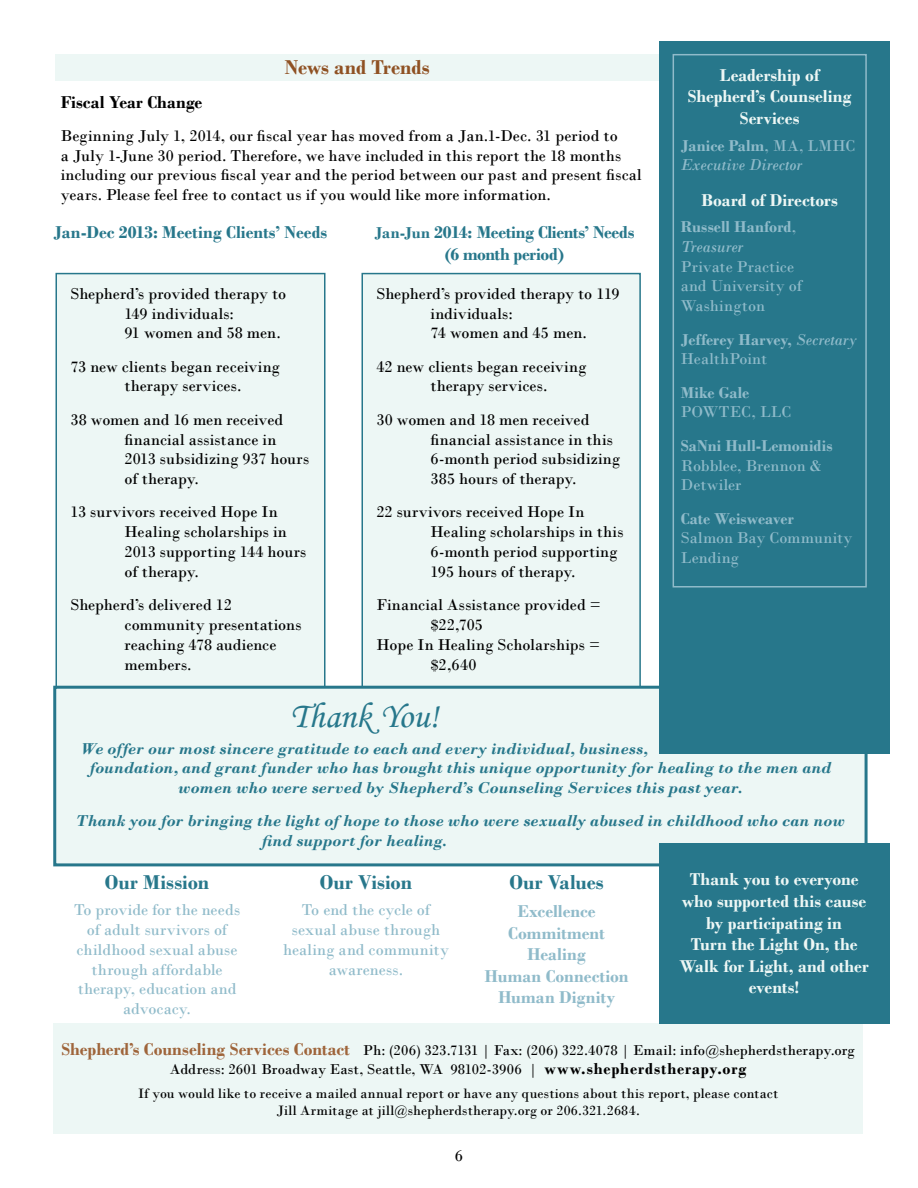
<style>
.page{position:relative;width:918px;height:1188px;background:#fff}
.page>*{position:absolute;margin:0;border:0;box-sizing:border-box;transform-origin:0 0}
.t1{font:36px "Monotype Corsiva";letter-spacing:-.005em;color:#27778b}
.t2{font:700 21px "Bodoni";letter-spacing:.005em;color:#27778b}
.t3{font:700 21px "Bodoni";letter-spacing:-.005em;color:#8f5123}
.t4{font:700 18px/21.6px "Bodoni";color:#edf7f5;text-align:center}
.t5{font:700 18px/21.6px "Bodoni";letter-spacing:.005em;color:#90bbca;text-align:center}
.t6{font:700 18px/21.6px "Bodoni";letter-spacing:-.015em;color:#27778b;text-align:center}
.t7{font:700 18px "Bodoni";letter-spacing:.005em;color:#27778b}
.t8{font:700 18px "Bodoni";letter-spacing:.005em;color:#000}
.t9{font:16.5px/19.8px "Bodoni";letter-spacing:.005em;color:#000}
.t10{font:italic 700 16.5px/19.8px "Bodoni";color:#27778b}
.t11{font:16.5px/19.8px "Bodoni";color:#90bbca}
.t12{font:700 16.5px/19.8px "Bodoni";letter-spacing:.005em;color:#90bbca}
.t13{font:italic 16.5px/19.8px "Bodoni";color:#90bbca}
.t14{font:15px/19.8px "Bodoni";letter-spacing:.005em;color:#000;text-align:center}
.t15{font:14.25px/17.1px "Bodoni";letter-spacing:.01em;color:#000;text-align:center}
.s1{font-size:16.5px}
.s2{font-weight:700;font-style:normal}
.s3{font-style:normal}
.s4{font-weight:400}
.s5{font-weight:400;font-style:italic}
.s6{font-weight:700;font-size:18px;color:#9f653b}
.s7{font-weight:700;font-size:16.5px}
</style>
<div class="page">
<div style="left:56px;top:274px;width:269px;height:424px;background:#edf7f5"></div>
<div style="left:56px;top:273px;width:270px;height:426px;border:2px solid #27778b"></div>
<div style="left:362px;top:274px;width:278px;height:424px;background:#edf7f5"></div>
<div style="left:362px;top:273px;width:279px;height:426px;border:2px solid #27778b"></div>
<div style="left:55px;top:54px;width:810px;height:27px;background:#edf7f5"></div>
<div style="left:55px;top:687px;width:811px;height:178px;background:#edf7f5"></div>
<div style="left:53px;top:686px;width:815px;height:180px;border:3px solid #27778b"></div>
<div style="left:53px;top:1024px;width:810px;height:110px;background:#edf7f5"></div>
<div style="left:659px;top:843px;width:230px;height:181px;background:#27778b"></div>
<div style="left:659px;top:41px;width:230px;height:712px;background:#27778b"></div>
<div style="left:673px;top:54px;width:194px;height:534px;border:2px solid #90bbca"></div>
<p class="t3" style="left:285px;top:55px;width:146px">News and Trends</p>
<p class="t8" style="left:61px;top:91px;width:143px">Fiscal Year Change</p>
<p class="t9" style="left:61px;top:126px;width:582px">Beginning July 1, 2014, our fiscal year has moved from a Jan.1-Dec. 31 period to<br>a July 1-June 30 period. Therefore, we have included in this report the 18 months including our previous fiscal year and the period between our past and present fiscal years. Please feel free to contact us if you would like more information.</p>
<p class="t7" style="left:54px;top:222px;width:275px">Jan-Dec 2013: Meeting Clients’ Needs</p>
<p class="t6" style="left:375px;top:221px;width:261px"><span class="s1">Jan-Jun</span> 2014: Meeting Clients’ Needs (6 month period)</p>
<p class="t9" style="left:125px;top:284px;width:163px;text-indent:-54px">Shepherd’s provided therapy to<br>149 individuals:<br>91 women and 58 men.</p>
<p class="t9" style="left:125px;top:356px;width:157px;text-indent:-54px">73 new clients began receiving therapy services.</p>
<p class="t9" style="left:125px;top:410px;width:186px;text-indent:-54px">38 women and 16 men received financial assistance in<br>2013 subsidizing 937 hours of therapy.</p>
<p class="t9" style="left:125px;top:502px;width:183px;text-indent:-54px">13 survivors received Hope In<br>Healing scholarships in<br>2013 supporting 144 hours of therapy.</p>
<p class="t9" style="left:125px;top:595px;width:179px;text-indent:-54px">Shepherd’s delivered 12 community presentations reaching 478 audience members.</p>
<p class="t9" style="left:431px;top:284px;width:191px;text-indent:-54px">Shepherd’s provided therapy to 119 individuals:<br>74 women and 45 men.</p>
<p class="t9" style="left:431px;top:356px;width:157px;text-indent:-54px">42 new clients began receiving therapy services.</p>
<p class="t9" style="left:431px;top:410px;width:191px;text-indent:-54px">30 women and 18 men received financial assistance in this<br>6-month period subsidizing<br>385 hours of therapy.</p>
<p class="t9" style="left:431px;top:502px;width:195px;text-indent:-54px">22 survivors received Hope In<br>Healing scholarships in this<br>6-month period supporting<br>195 hours of therapy.</p>
<p class="t9" style="left:376px;top:595px;width:226px">Financial Assistance provided =</p>
<p class="t9" style="left:431px;top:615px;width:54px">$22,705</p>
<p class="t9" style="left:376px;top:635px;width:225px">Hope In Healing Scholarships =</p>
<p class="t9" style="left:431px;top:654px;width:47px">$2,640</p>
<p class="t4" style="left:688px;top:64px;width:165px">Leadership of<br>Shepherd’s Counseling<br>Services</p>
<p class="t13" style="left:681px;top:135px;width:176px"><span class="s2">Janice Palm</span><span class="s3">, MA, LMHC<br></span>Executive Director</p>
<p class="t4" style="left:702px;top:189px;width:138px">Board of Directors</p>
<p class="t12" style="left:681px;top:217px;width:117px">Russell Hanford<span class="s4">,<br></span><span class="s5">Treasurer</span></p>
<p class="t11" style="left:681px;top:257px;width:123px">Private Practice and University of<br>Washington</p>
<p class="t12" style="left:681px;top:329px;width:177px">Jefferey Harvey, <span class="s5">Secretary<br></span><span class="s4">HealthPoint</span></p>
<p class="t12" style="left:681px;top:382px;width:70px">Mike Gale</p>
<p class="t11" style="left:681px;top:402px;width:112px">POWTEC, LLC</p>
<p class="t12" style="left:681px;top:435px;width:153px">SaNni Hull-Lemonidis</p>
<p class="t11" style="left:681px;top:455px;width:142px">Robblee, Brennon &amp;<br>Detwiler</p>
<p class="t12" style="left:681px;top:508px;width:115px">Cate Weisweaver</p>
<p class="t11" style="left:681px;top:528px;width:173px">Salmon Bay Community<br>Lending</p>
<h1 class="t1" style="left:290px;top:694px;width:150px">Thank You!</h1>
<p class="t10" style="left:81px;top:738px;width:569px">We offer our most sincere gratitude to each and every individual, business,</p>
<p class="t10" style="left:90px;top:758px;width:743px">foundation, and grant funder who has brought this unique opportunity for healing to the men and</p>
<p class="t10" style="left:178px;top:778px;width:566px">women who were served by Shepherd’s Counseling Services this past year.</p>
<p class="t10" style="left:262px;top:811px;width:585px;text-indent:-186px">Thank you for bringing the light of hope to those who were sexually abused in childhood who can now find support for healing.</p>
<p class="t2" style="left:105px;top:869px;width:106px">Our Mission</p>
<p class="t11" style="left:74px;top:900px;width:168px;text-align:center">To provide for the needs of adult survivors of childhood sexual abuse through affordable therapy, education and advocacy.</p>
<p class="t2" style="left:320px;top:869px;width:94px">Our Vision</p>
<p class="t11" style="left:283px;top:900px;width:167px;text-align:center">To end the cycle of sexual abuse through healing and community awareness.</p>
<p class="t2" style="left:509px;top:869px;width:96px">Our Values</p>
<p class="t5" style="left:485px;top:900px;width:145px">Excellence<br>Commitment<br>Healing<br>Human Connection<br>Human Dignity</p>
<p class="t4" style="left:679px;top:869px;width:191px">Thank you to everyone who supported this cause by participating in<br>Turn the Light On, the<br>Walk for Light, and other events!</p>
<p class="t14" style="left:62px;top:1040px;width:795px"><span class="s6">Shepherd’s Counseling Services Contact</span> Ph: (206) 323.7131 | Fax: (206) 322.4078 | Email: info@shepherdstherapy.org<br>Address: 2601 Broadway East, Seattle, WA 98102-3906 | <span class="s7">www.shepherdstherapy.org</span></p>
<p class="t15" style="left:138px;top:1085px;width:642px">If you would like to receive a mailed annual report or have any questions about this report, please contact<br>Jill Armitage at jill@shepherdstherapy.org or 206.321.2684.</p>
<p class="t9" style="left:455px;top:1146px;width:10px">6</p>
</div>
